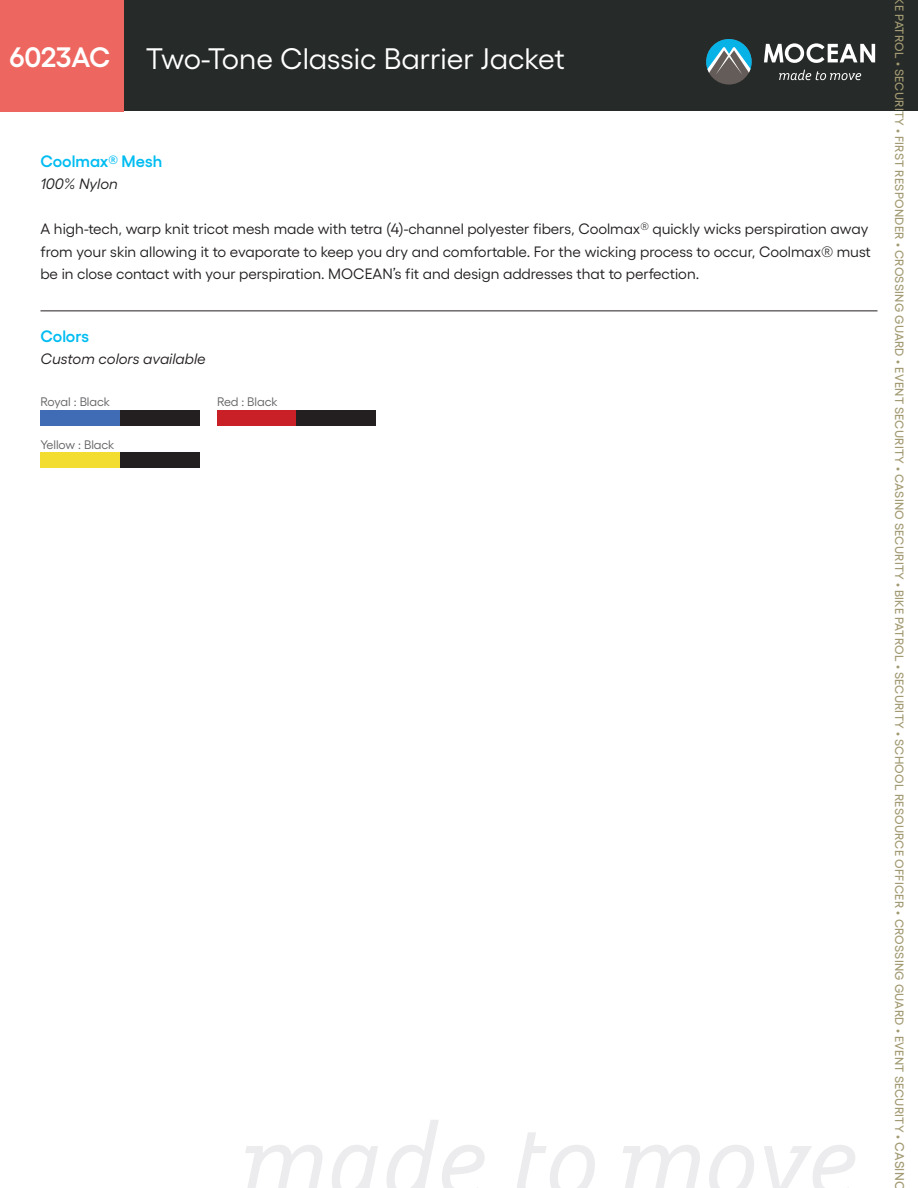
<style>
.page{position:relative;width:918px;height:1188px;background:#fff}
.page>*{position:absolute;margin:0;border:0;box-sizing:border-box;transform-origin:0 0}
.t1{font:29.55px "Gellix";color:#fff}
.t2{font:600 16.5px "Gellix";letter-spacing:-.005em;color:#01bdf2}
.t3{font:15px/22.5px "Gellix";color:#231f20}
.t4{font:italic 15px "Gellix";color:#231f20}
.t5{font:12.3px "Gellix";letter-spacing:-.01em;color:#636366}
.t6{font:500 12px "Gellix";letter-spacing:.02em;color:#a29a72}
.s1{font-weight:600;font-size:28.05px}
.s2{font-size:12.75px}
</style>
<div class="page">
<div style="left:0;top:0;width:918px;height:110px;background:#262a28"></div>
<div style="left:0;top:0;width:123px;height:111px;background:#ed6760"></div>
<svg style="left:764px;top:43px;width:111px;height:20px"></svg>
<svg style="left:779px;top:70px;width:82px;height:10px"></svg>
<div style="left:706px;top:39px;width:46px;height:46px;background:#645c58;border-radius:50%"></div>
<svg style="left:706px;top:39px;width:46px;height:36px"></svg>
<hr style="left:40px;top:310px;width:838px;height:1px;background:#231f20">
<div style="left:40px;top:411px;width:80px;height:15px;background:#3f6cb5"></div>
<div style="left:120px;top:411px;width:80px;height:15px;background:#231f20"></div>
<div style="left:40px;top:452px;width:80px;height:16px;background:#f2dd30"></div>
<div style="left:120px;top:452px;width:80px;height:16px;background:#231f20"></div>
<svg style="left:245px;top:1120px;width:610px;height:68px"></svg>
<div style="left:217px;top:411px;width:80px;height:15px;background:#c82026"></div>
<div style="left:296px;top:411px;width:80px;height:15px;background:#231f20"></div>
<h1 class="t1" style="left:9px;top:37px;width:557px"><span class="s1">6023AC</span> Two-Tone Classic Barrier Jacket</h1>
<p class="t2" style="left:40px;top:148px;width:123px">Coolmax<sup>®</sup> Mesh</p>
<p class="t4" style="left:40px;top:172px;width:79px">100% Nylon</p>
<p class="t3" style="left:40px;top:216px;width:832px">A high-tech, warp knit tricot mesh made with tetra (4)-channel polyester fibers, Coolmax<sup>®</sup> quickly wicks perspiration away from your skin allowing it to evaporate to keep you dry and comfortable. For the wicking process to occur, Coolmax® must be in close contact with your perspiration. MOCEAN’s fit and design addresses that to perfection.</p>
<p class="t2" style="left:40px;top:323px;width:50px">Colors</p>
<p class="t4" style="left:40px;top:348px;width:167px">Custom colors available</p>
<p class="t5" style="left:40px;top:393px;width:71px">Royal : Black</p>
<p class="t5" style="left:40px;top:435px;width:76px">Yellow : Black</p>
<p class="t5" style="left:217px;top:393px;width:62px">Red : Black</p>
<p class="t6" style="left:909px;top:-3px;width:1195px;rotate:90deg">KE PATROL • SECURITY • FIRST RESPONDER • CROSSING GUARD • EVENT SECURITY • CASINO SECURITY • BIKE PATROL • SECURITY • SCHOOL RESOURCE OFFICER • CROSSING GUARD • EVENT SECURITY • <span class="s2">CASINO</span></p>
</div>
